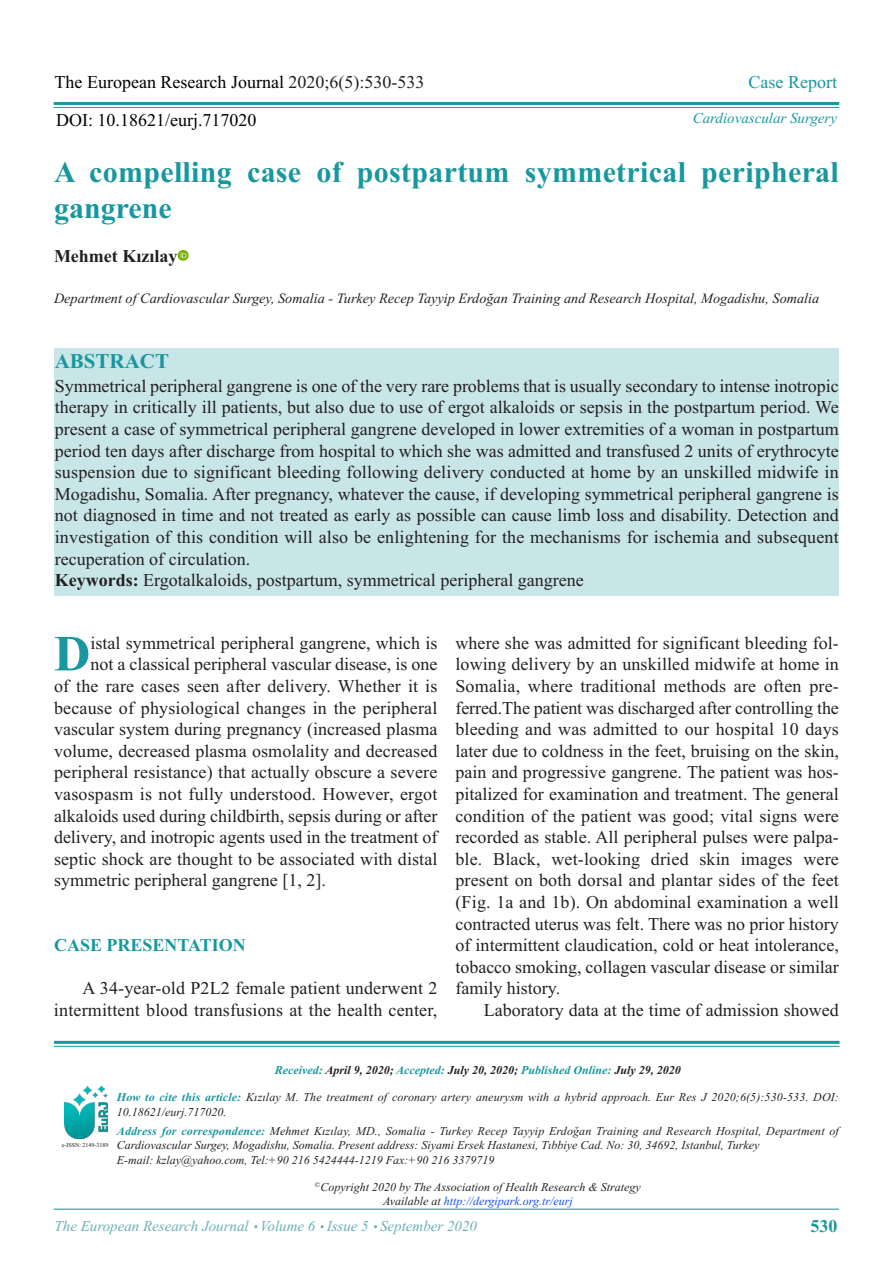
<style>
.page{position:relative;width:893px;height:1263px;background:#fff}
.page>*{position:absolute;margin:0;border:0;box-sizing:border-box;transform-origin:0 0}
.t1{font:700 50.55px "Times New Roman";color:#18979e}
.t2{font:700 30px/36px "Times New Roman";letter-spacing:.01em;color:#18979e}
.t3{font:700 21px "Times New Roman";color:#18979e}
.t4{font:18px/21.6px "Times New Roman";color:#231f20}
.t5{font:18px/38.4px "Times New Roman";color:#000}
.t6{font:700 18px "Times New Roman";color:#18979e}
.t7{font:700 18px "Times New Roman";color:#231f20}
.t8{font:18px "Times New Roman";color:#18979e}
.t9{font:italic 15px "Times New Roman";color:#67afb5}
.t10{font:italic 15px "Times New Roman";color:#18979e}
.t11{font:italic 14.25px "Times New Roman";color:#231f20}
.t12{font:italic 12px/14.4px "Times New Roman";color:#231f20}
.t13{font:italic 700 12px "Times New Roman";color:#231f20}
.t14{font:6px "Times New Roman";color:#231f20}
.s1{color:#231f20}
.s2{font-weight:700}
.s3{color:#18979e}
.s4{font-weight:700;color:#18979e}
.s5{color:#104df6}
</style>
<div class="page">
<svg style="left:178px;top:250px;width:11px;height:11px"></svg>
<div style="left:55px;top:348px;width:784px;height:248px;background:#c8e5e7"></div>
<img style="left:65px;top:1085px;width:42px;height:54px">
<hr style="left:54px;top:1208px;width:785px;height:2px;background:#18979e">
<hr style="left:54px;top:1041px;width:785px;height:3px;background:#18979e">
<hr style="left:54px;top:1046px;width:785px;height:1px;background:#18979e">
<hr style="left:54px;top:102px;width:785px;height:3px;background:#18979e">
<hr style="left:54px;top:107px;width:785px;height:1px;background:#18979e">
<p class="t5" style="left:55px;top:63px;width:371px">The European Research Journal <span class="s1">2020;6(5):530-533<br></span>DOI: 10.18621/eurj.717020</p>
<p class="t8" style="left:748px;top:71px;width:90px">Case Report</p>
<p class="t10" style="left:693px;top:109px;width:146px">Cardiovascular Surgery</p>
<h2 class="t2" style="left:54px;top:153px;width:786px">A compelling case of postpartum symmetrical peripheral gangrene</h2>
<p class="t7" style="left:54px;top:245px;width:125px">Mehmet Kızılay</p>
<p class="t11" style="left:54px;top:290px;width:767px">Department of Cardiovascular Surgey, Somalia - Turkey Recep Tayyip Erdoğan Training and Research Hospital, Mogadishu, Somalia</p>
<p class="t3" style="left:55px;top:349px;width:116px">ABSTRACT</p>
<p class="t4" style="left:55px;top:375px;width:785px">Symmetrical peripheral gangrene is one of the very rare problems that is usually secondary to intense inotropic therapy in critically ill patients, but also due to use of ergot alkaloids or sepsis in the postpartum period. We present a case of symmetrical peripheral gangrene developed in lower extremities of a woman in postpartum period ten days after discharge from hospital to which she was admitted and transfused 2 units of erythrocyte suspension due to significant bleeding following delivery conducted at home by an unskilled midwife in Mogadishu, Somalia. After pregnancy, whatever the cause, if developing symmetrical peripheral gangrene is not diagnosed in time and not treated as early as possible can cause limb loss and disability. Detection and investigation of this condition will also be enlightening for the mechanisms for ischemia and subsequent recuperation of circulation.<br><span class="s2">Keywords:</span> Ergotalkaloids, postpartum, symmetrical peripheral gangrene</p>
<h1 class="t1" style="left:54px;top:623px;width:38px">D</h1>
<p class="t4" style="left:90px;top:632px;width:349px">istal symmetrical peripheral gangrene, which is</p>
<p class="t4" style="left:90px;top:653px;width:349px">not a classical peripheral vascular disease, is one</p>
<p class="t4" style="left:54px;top:675px;width:385px">of the rare cases seen after delivery. Whether it is</p>
<p class="t4" style="left:54px;top:697px;width:385px">because of physiological changes in the peripheral</p>
<p class="t4" style="left:54px;top:718px;width:385px">vascular system during pregnancy (increased plasma</p>
<p class="t4" style="left:54px;top:740px;width:385px">volume, decreased plasma osmolality and decreased</p>
<p class="t4" style="left:54px;top:761px;width:385px">peripheral resistance) that actually obscure a severe</p>
<p class="t4" style="left:54px;top:783px;width:385px">vasospasm is not fully understood. However, ergot</p>
<p class="t4" style="left:54px;top:805px;width:385px">alkaloids used during childbirth, sepsis during or after</p>
<p class="t4" style="left:54px;top:826px;width:385px">delivery, and inotropic agents used in the treatment of</p>
<p class="t4" style="left:54px;top:848px;width:385px">septic shock are thought to be associated with distal</p>
<p class="t4" style="left:54px;top:869px;width:273px">symmetric peripheral gangrene [1, 2].</p>
<p class="t6" style="left:54px;top:934px;width:193px">CASE PRESENTATION</p>
<p class="t4" style="left:54px;top:977px;width:385px;text-align:right">A 34-year-old P2L2 female patient underwent 2 intermittent blood transfusions at the health center,</p>
<p class="t4" style="left:455px;top:632px;width:385px;text-align:justify">where she was admitted for significant bleeding fol&shy;lowing delivery by an unskilled midwife at home in Somalia, where traditional methods are often pre&shy;ferred.The patient was discharged after controlling the bleeding and was admitted to our hospital 10 days later due to coldness in the feet, bruising on the skin, pain and progressive gangrene. The patient was hos&shy;pitalized for examination and treatment. The general condition of the patient was good; vital signs were recorded as stable. All peripheral pulses were palpa&shy;ble. Black, wet-looking dried skin images were present on both dorsal and plantar sides of the feet (Fig. 1a and 1b). On abdominal examination a well contracted uterus was felt. There was no prior history of intermittent claudication, cold or heat intolerance, tobacco smoking, collagen vascular disease or similar family history.</p>
<p class="t4" style="left:484px;top:999px;width:356px">Laboratory data at the time of admission showed</p>
<p class="t13" style="left:275px;top:1063px;width:408px"><span class="s3">Received:</span> April 9, 2020; <span class="s3">Accepted:</span> July 20, 2020; <span class="s3">Published Online:</span> July 29, 2020</p>
<p class="t12" style="left:117px;top:1090px;width:724px"><span class="s4">How to cite this article:</span> Kızılay M. The treatment of coronary artery aneurysm with a hybrid approach. Eur Res J 2020;6(5):530-533. DOI:<br>10.18621/eurj.717020.</p>
<p class="t12" style="left:117px;top:1123px;width:724px"><span class="s4">Address for correspondence:</span> Mehmet Kızılay, MD., Somalia - Turkey Recep Tayyip Erdoğan Training and Research Hospital, Department of<br>Cardiovascular Surgey, Mogadishu, Somalia. Present address: Siyami Ersek Hastanesi, Tıbbiye Cad. No: 30, 34692, Istanbul, Turkey<br>E-mail: kzlay@yahoo.com, Tel:+90 216 5424444-1219 Fax:+90 216 3379719</p>
<p class="t12" style="left:315px;top:1180px;width:328px;text-align:center"><sup>©</sup>Copyright 2020 by The Association of Health Research &amp; Strategy<br>Available at <span class="s5">http://dergipark.org.tr/eurj</span></p>
<p class="t14" style="left:62px;top:1142px;width:48px">e-ISSN: 2149-3189</p>
<p class="t9" style="left:55px;top:1217px;width:424px">The European Research Journal Volume 6 Issue 5 September 2020</p>
<p class="t6" style="left:811px;top:1215px;width:28px">530</p>
</div>
